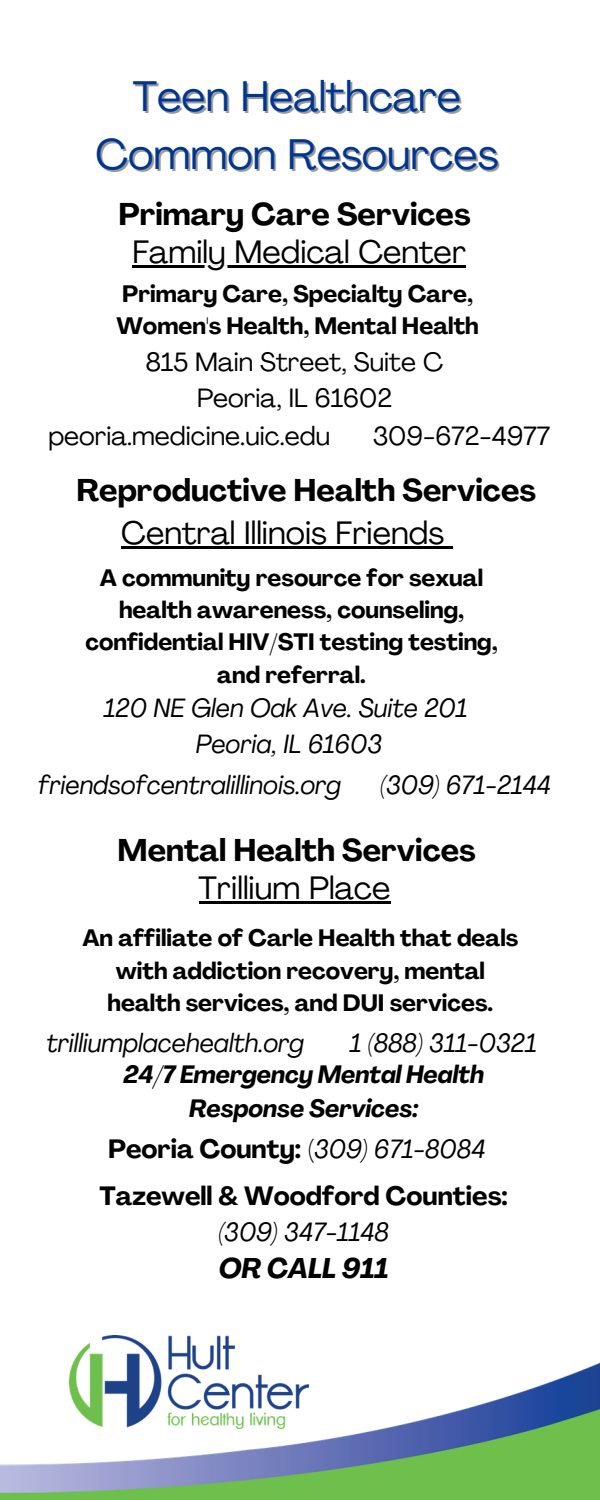
<style>
.page{position:relative;width:600px;height:1500px;background:#fff}
.page>*{position:absolute;margin:0;border:0;box-sizing:border-box;transform-origin:0 0}
.t1{font:42.3px "Agrandir";color:#003591}
.t2{font:32px "Agrandir";color:#000}
.t3{font:700 31px "Agrandir";color:#000}
.t4{font:italic 700 28.1px "Agrandir";color:#000}
.t5{font:italic 26.1px "Agrandir";color:#000}
.t6{font:26.1px "Agrandir";color:#000}
.t7{font:700 26.1px/36px "Agrandir";color:#000;text-align:center}
.t8{font:italic 700 24.7px/34.1px "Agrandir";color:#000;text-align:center}
.t9{font:700 23.4px/32.2px "Agrandir";color:#000;text-align:center}
.s1{font-weight:400}
.s2{font-weight:400;font-style:italic}
</style>
<div class="page">
<img style="left:0;top:1335px;width:600px;height:165px">
<img style="left:69px;top:1336px;width:240px;height:92px">
<hr style="left:133px;top:265px;width:333px;height:3px;background:#000">
<hr style="left:199px;top:901px;width:192px;height:3px;background:#000">
<hr style="left:121px;top:546px;width:323px;height:3px;background:#000">
<svg style="left:444px;top:546px;width:9px;height:3px"></svg>
<p class="t1" style="left:133px;top:79px;width:330px">Teen Healthcare</p>
<p class="t1" style="left:96px;top:138px;width:405px">Common Resources</p>
<p class="t3" style="left:119px;top:202px;width:354px">Primary Care Services</p>
<p class="t2" style="left:133px;top:239px;width:335px">Family Medical Center</p>
<p class="t9" style="left:116px;top:280px;width:364px;text-align:left">Primary Care, Specialty Care,<br>Women's Health, Mental Health</p>
<p class="t6" style="left:146px;top:351px;width:299px">815 Main Street, Suite C</p>
<p class="t6" style="left:197px;top:387px;width:197px">Peoria, IL 61602</p>
<p class="t6" style="left:48px;top:426px;width:283px">peoria.medicine.uic.edu</p>
<p class="t6" style="left:373px;top:426px;width:179px">309-672-4977</p>
<p class="t3" style="left:76px;top:478px;width:461px">Reproductive Health Services</p>
<p class="t2" style="left:121px;top:520px;width:324px">Central Illinois Friends</p>
<p class="t9" style="left:85px;top:564px;width:414px">A community resource for sexual health awareness, counseling, confidential HIV/STI testing testing, and referral.</p>
<p class="t5" style="left:104px;top:698px;width:365px">120 NE Glen Oak Ave. Suite 201</p>
<p class="t5" style="left:196px;top:734px;width:188px">Peoria, IL 61603</p>
<p class="t5" style="left:38px;top:774px;width:304px">friendsofcentralillinois.org</p>
<p class="t5" style="left:380px;top:774px;width:172px">(309) 671-2144</p>
<p class="t3" style="left:118px;top:837px;width:360px">Mental Health Services</p>
<p class="t2" style="left:199px;top:875px;width:193px">Trillium Place</p>
<p class="t9" style="left:82px;top:924px;width:437px">An affiliate of Carle Health that deals with addiction recovery, mental health services, and DUI services.</p>
<p class="t5" style="left:47px;top:1032px;width:259px">trilliumplacehealth.org</p>
<p class="t5" style="left:350px;top:1032px;width:188px">1 (888) 311-0321</p>
<p class="t8" style="left:123px;top:1060px;width:362px">24/7 Emergency Mental Health<br>Response Services:</p>
<p class="t7" style="left:108px;top:1134px;width:379px">Peoria County: <span class="s1">(</span><span class="s2">309) 671-8084</span></p>
<p class="t7" style="left:99px;top:1180px;width:410px">Tazewell &amp; Woodford Counties: <span class="s2">(309) 347-1148</span></p>
<p class="t4" style="left:219px;top:1257px;width:171px">OR CALL 911</p>
</div>
